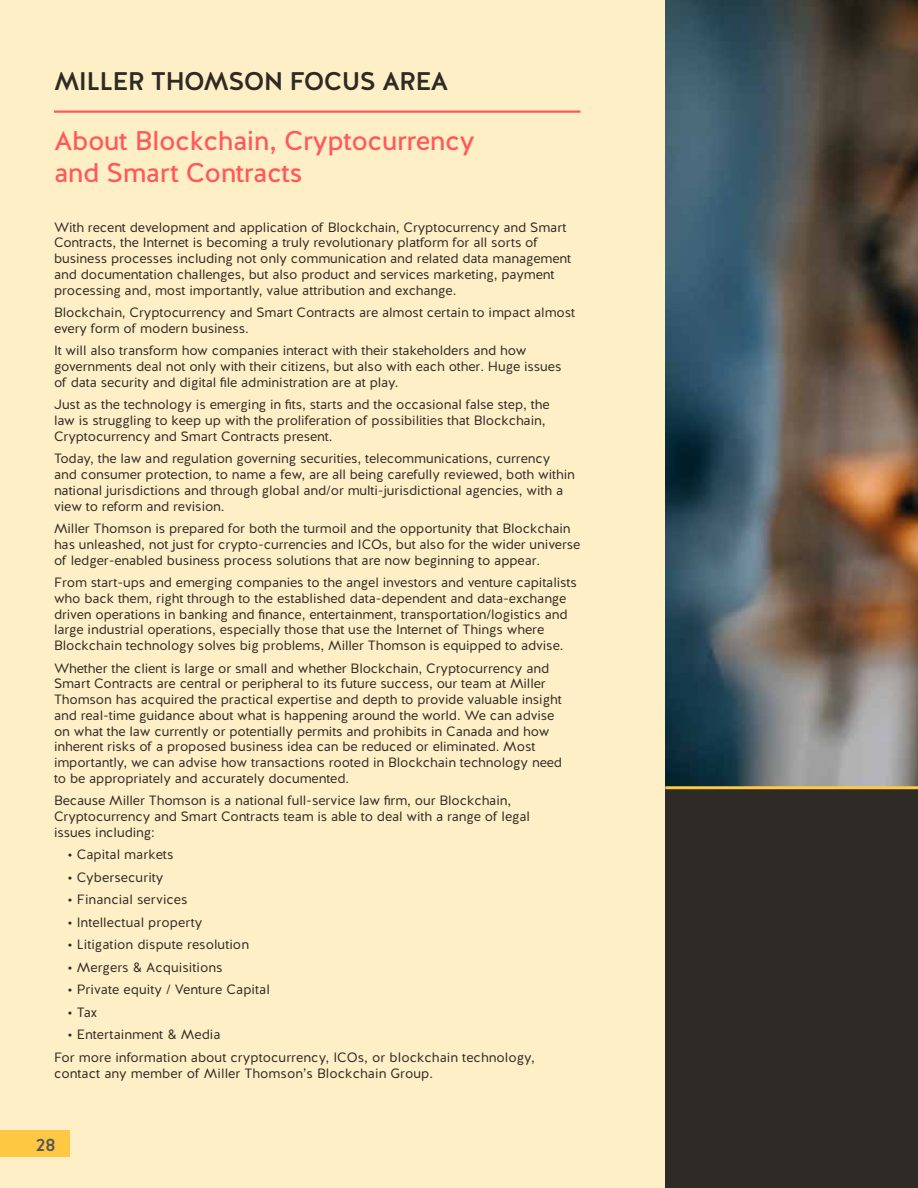
<style>
.page{position:relative;width:918px;height:1188px;background:#ffefc6}
.page>*{position:absolute;margin:0;border:0;box-sizing:border-box;transform-origin:0 0}
.t1{font:27px/32.4px "Halis GR";letter-spacing:-.02em;color:#ff5959}
.t2{font:25.5px "Halis R S Medium";letter-spacing:-.03em;color:#2e2a25}
.t3{font:500 18px "Halis GR";color:#555759}
.t4{font:13.5px/15.8px "Halis R";letter-spacing:-.01em;color:#2e2a25}
</style>
<div class="page">
<img style="left:665px;top:0;width:253px;height:786px">
<div style="left:665px;top:788px;width:253px;height:400px;background:#2e2a25"></div>
<hr style="left:665px;top:786px;width:253px;height:3px;background:#ffc843">
<hr style="left:54px;top:110px;width:526px;height:3px;background:#ff5959">
<div style="left:0;top:1130px;width:69px;height:27px;background:#ffc843"></div>
<h2 class="t2" style="left:54px;top:65px;width:396px">MILLER THOMSON FOCUS AREA</h2>
<h1 class="t1" style="left:54px;top:125px;width:423px">About Blockchain, Cryptocurrency and Smart Contracts</h1>
<p class="t4" style="left:54px;top:219px;width:519px">With recent development and application of Blockchain, Cryptocurrency and Smart Contracts, the Internet is becoming a truly revolutionary platform for all sorts of business processes including not only communication and related data management and documentation challenges, but also product and services marketing, payment processing and, most importantly, value attribution and exchange.</p>
<p class="t4" style="left:54px;top:305px;width:523px">Blockchain, Cryptocurrency and Smart Contracts are almost certain to impact almost every form of modern business.</p>
<p class="t4" style="left:54px;top:343px;width:509px">It will also transform how companies interact with their stakeholders and how governments deal not only with their citizens, but also with each other. Huge issues of data security and digital file administration are at play.</p>
<p class="t4" style="left:54px;top:397px;width:497px">Just as the technology is emerging in fits, starts and the occasional false step, the law is struggling to keep up with the proliferation of possibilities that Blockchain,<br>Cryptocurrency and Smart Contracts present.</p>
<p class="t4" style="left:54px;top:451px;width:522px">Today, the law and regulation governing securities, telecommunications, currency and consumer protection, to name a few, are all being carefully reviewed, both within national jurisdictions and through global and/or multi-jurisdictional agencies, with a view to reform and revision.</p>
<p class="t4" style="left:54px;top:521px;width:528px">Miller Thomson is prepared for both the turmoil and the opportunity that Blockchain has unleashed, not just for crypto-currencies and ICOs, but also for the wider universe of ledger-enabled business process solutions that are now beginning to appear.</p>
<p class="t4" style="left:54px;top:575px;width:525px">From start-ups and emerging companies to the angel investors and venture capitalists who back them, right through to the established data-dependent and data-exchange driven operations in banking and finance, entertainment, transportation/logistics and large industrial operations, especially those that use the Internet of Things where Blockchain technology solves big problems, Miller Thomson is equipped to advise.</p>
<p class="t4" style="left:54px;top:660px;width:510px">Whether the client is large or small and whether Blockchain, Cryptocurrency and Smart Contracts are central or peripheral to its future success, our team at Miller Thomson has acquired the practical expertise and depth to provide valuable insight and real-time guidance about what is happening around the world. We can advise on what the law currently or potentially permits and prohibits in Canada and how inherent risks of a proposed business idea can be reduced or eliminated. Most importantly, we can advise how transactions rooted in Blockchain technology need to be appropriately and accurately documented.</p>
<p class="t4" style="left:54px;top:793px;width:478px">Because Miller Thomson is a national full-service law firm, our Blockchain,<br>Cryptocurrency and Smart Contracts team is able to deal with a range of legal issues including:</p>
<p class="t4" style="left:68px;top:847px;width:108px">• Capital markets</p>
<p class="t4" style="left:68px;top:870px;width:98px">• Cybersecurity</p>
<p class="t4" style="left:68px;top:892px;width:122px">• Financial services</p>
<p class="t4" style="left:68px;top:915px;width:137px">• Intellectual property</p>
<p class="t4" style="left:68px;top:937px;width:183px">• Litigation dispute resolution</p>
<p class="t4" style="left:68px;top:960px;width:157px">• Mergers &amp; Acquisitions</p>
<p class="t4" style="left:68px;top:982px;width:204px">• Private equity / Venture Capital</p>
<p class="t4" style="left:68px;top:1005px;width:31px">• Tax</p>
<p class="t4" style="left:54px;top:1024px;width:482px;line-height:22.5px;text-indent:14px">• Entertainment &amp; Media<br>For more information about cryptocurrency, ICOs, or blockchain technology,</p>
<p class="t4" style="left:54px;top:1065px;width:381px">contact any member of Miller Thomson’s Blockchain Group.</p>
<h3 class="t3" style="left:36px;top:1133px;width:21px">28</h3>
</div>
